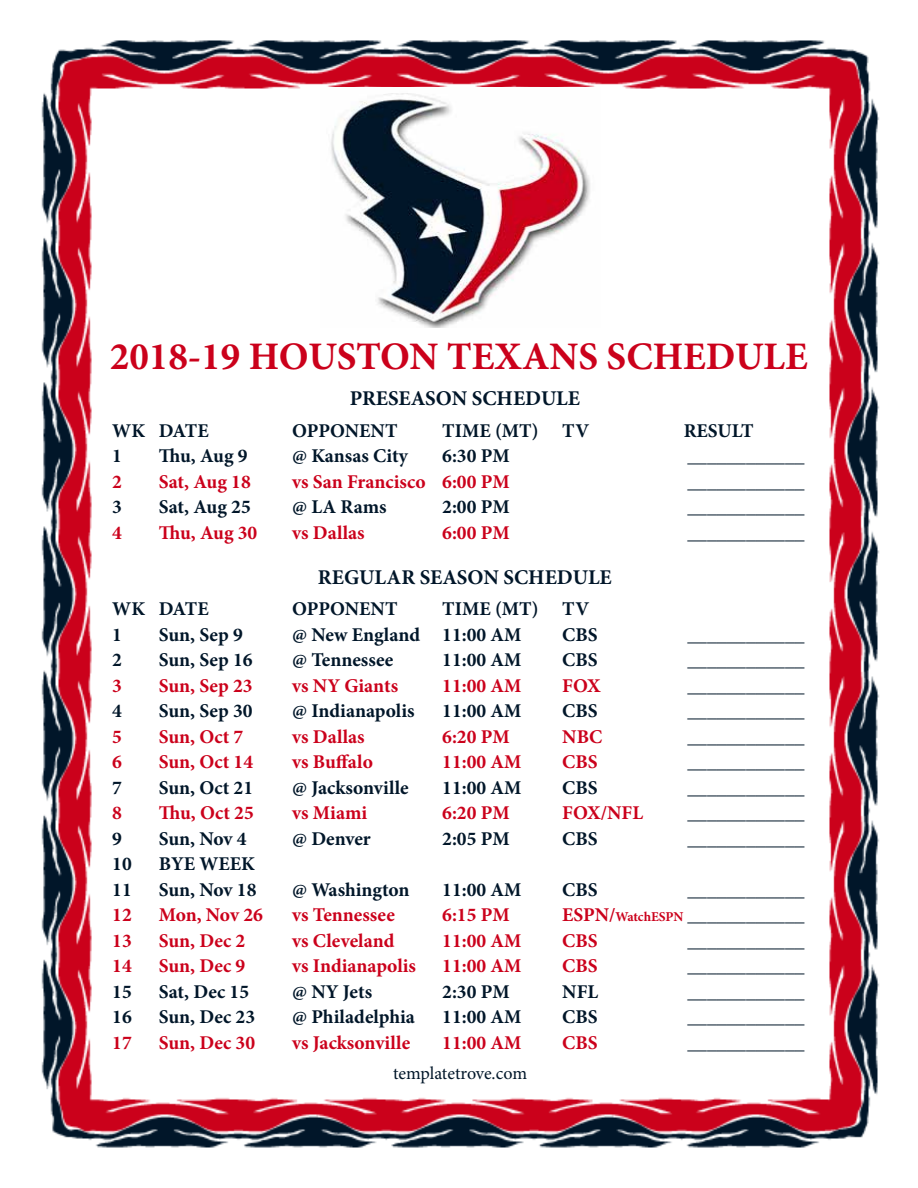
<style>
.page{position:relative;width:918px;height:1188px;background:#fff}
.page>*{position:absolute;margin:0;border:0;box-sizing:border-box;transform-origin:0 0}
.t1{font:700 39px "Minion Pro";color:#cb011b}
.t2{font:700 21px "Minion Pro";color:#011629}
.t3{font:700 19.5px "Minion Pro";color:#011629}
.t4{font:700 19.5px "Minion Pro";color:#cb011b}
.t5{font:18px "Minion Pro";letter-spacing:-.005em;color:#011629}
.s1{color:#cb011b}
.s2{font-size:13.5px;color:#cb011b}
</style>
<div class="page">
<img style="left:41px;top:40px;width:839px;height:1108px">
<img style="left:321px;top:88px;width:279px;height:239px">
<h1 class="t1" style="left:110px;top:329px;width:699px">2018-19 HOUSTON TEXANS SCHEDULE</h1>
<p class="t2" style="left:350px;top:384px;width:232px">PRESEASON SCHEDULE</p>
<p class="t3" style="left:112px;top:417px;width:98px">WK DATE</p>
<p class="t3" style="left:292px;top:417px;width:107px">OPPONENT</p>
<p class="t3" style="left:442px;top:417px;width:148px">TIME (MT) TV</p>
<p class="t3" style="left:684px;top:417px;width:71px">RESULT</p>
<p class="t3" style="left:112px;top:442px;width:11px">1</p>
<p class="t3" style="left:159px;top:442px;width:90px">Thu, Aug 9</p>
<p class="t3" style="left:292px;top:442px;width:117px">@ Kansas City</p>
<p class="t3" style="left:442px;top:442px;width:69px">6:30 PM</p>
<p class="t3" style="left:688px;top:442px;width:118px">____________</p>
<p class="t4" style="left:112px;top:468px;width:11px">2</p>
<p class="t4" style="left:159px;top:468px;width:94px">Sat, Aug 18</p>
<p class="t4" style="left:292px;top:468px;width:219px">vs San Francisco 6:00 PM</p>
<p class="t3" style="left:688px;top:468px;width:118px">____________</p>
<p class="t3" style="left:112px;top:493px;width:11px">3</p>
<p class="t3" style="left:159px;top:493px;width:94px">Sat, Aug 25</p>
<p class="t3" style="left:292px;top:493px;width:96px">@ LA Rams</p>
<p class="t3" style="left:442px;top:493px;width:69px">2:00 PM</p>
<p class="t3" style="left:688px;top:493px;width:118px">____________</p>
<p class="t4" style="left:112px;top:519px;width:11px">4</p>
<p class="t4" style="left:159px;top:519px;width:100px">Thu, Aug 30</p>
<p class="t4" style="left:292px;top:519px;width:74px">vs Dallas</p>
<p class="t4" style="left:442px;top:519px;width:69px">6:00 PM</p>
<p class="t3" style="left:688px;top:519px;width:118px">____________</p>
<p class="t2" style="left:318px;top:562px;width:295px">REGULAR SEASON SCHEDULE</p>
<p class="t3" style="left:112px;top:595px;width:98px">WK DATE</p>
<p class="t3" style="left:292px;top:595px;width:107px">OPPONENT</p>
<p class="t3" style="left:442px;top:595px;width:148px">TIME (MT) TV</p>
<p class="t3" style="left:112px;top:621px;width:11px">1</p>
<p class="t3" style="left:159px;top:621px;width:86px">Sun, Sep 9</p>
<p class="t3" style="left:292px;top:621px;width:231px">@ New England 11:00 AM</p>
<p class="t3" style="left:562px;top:621px;width:37px">CBS</p>
<p class="t3" style="left:688px;top:621px;width:118px">____________</p>
<p class="t3" style="left:112px;top:646px;width:11px">2</p>
<p class="t3" style="left:159px;top:646px;width:95px">Sun, Sep 16</p>
<p class="t3" style="left:292px;top:646px;width:103px">@ Tennessee</p>
<p class="t3" style="left:442px;top:646px;width:81px">11:00 AM</p>
<p class="t3" style="left:562px;top:646px;width:37px">CBS</p>
<p class="t3" style="left:688px;top:646px;width:118px">____________</p>
<p class="t4" style="left:112px;top:672px;width:11px">3</p>
<p class="t4" style="left:159px;top:672px;width:95px">Sun, Sep 23</p>
<p class="t4" style="left:292px;top:672px;width:107px">vs NY Giants</p>
<p class="t4" style="left:442px;top:672px;width:81px">11:00 AM</p>
<p class="t4" style="left:562px;top:672px;width:40px">FOX</p>
<p class="t3" style="left:688px;top:672px;width:118px">____________</p>
<p class="t3" style="left:112px;top:697px;width:11px">4</p>
<p class="t3" style="left:159px;top:697px;width:95px">Sun, Sep 30</p>
<p class="t3" style="left:292px;top:697px;width:124px">@ Indianapolis</p>
<p class="t3" style="left:442px;top:697px;width:81px">11:00 AM</p>
<p class="t3" style="left:562px;top:697px;width:37px">CBS</p>
<p class="t3" style="left:688px;top:697px;width:118px">____________</p>
<p class="t4" style="left:112px;top:723px;width:11px">5</p>
<p class="t4" style="left:159px;top:723px;width:86px">Sun, Oct 7</p>
<p class="t4" style="left:292px;top:723px;width:74px">vs Dallas</p>
<p class="t4" style="left:442px;top:723px;width:69px">6:20 PM</p>
<p class="t4" style="left:562px;top:723px;width:42px">NBC</p>
<p class="t3" style="left:688px;top:723px;width:118px">____________</p>
<p class="t4" style="left:112px;top:748px;width:11px">6</p>
<p class="t4" style="left:159px;top:748px;width:96px">Sun, Oct 14</p>
<p class="t4" style="left:292px;top:748px;width:82px">vs Buffalo</p>
<p class="t4" style="left:442px;top:748px;width:81px">11:00 AM</p>
<p class="t4" style="left:562px;top:748px;width:37px">CBS</p>
<p class="t3" style="left:688px;top:748px;width:118px">____________</p>
<p class="t3" style="left:112px;top:774px;width:11px">7</p>
<p class="t3" style="left:159px;top:774px;width:96px">Sun, Oct 21</p>
<p class="t3" style="left:292px;top:774px;width:118px">@ Jacksonville</p>
<p class="t3" style="left:442px;top:774px;width:81px">11:00 AM</p>
<p class="t3" style="left:562px;top:774px;width:37px">CBS</p>
<p class="t3" style="left:688px;top:774px;width:118px">____________</p>
<p class="t4" style="left:112px;top:799px;width:11px">8</p>
<p class="t4" style="left:159px;top:799px;width:97px">Thu, Oct 25</p>
<p class="t4" style="left:292px;top:799px;width:77px">vs Miami</p>
<p class="t4" style="left:442px;top:799px;width:69px">6:20 PM</p>
<p class="t4" style="left:562px;top:799px;width:82px">FOX/NFL</p>
<p class="t3" style="left:688px;top:799px;width:118px">____________</p>
<p class="t3" style="left:112px;top:825px;width:11px">9</p>
<p class="t3" style="left:159px;top:825px;width:89px">Sun, Nov 4</p>
<p class="t3" style="left:292px;top:825px;width:80px">@ Denver</p>
<p class="t3" style="left:442px;top:825px;width:69px">2:05 PM</p>
<p class="t3" style="left:562px;top:825px;width:37px">CBS</p>
<p class="t3" style="left:688px;top:825px;width:118px">____________</p>
<p class="t3" style="left:112px;top:850px;width:21px">10</p>
<p class="t3" style="left:159px;top:850px;width:98px">BYE WEEK</p>
<p class="t3" style="left:112px;top:876px;width:21px">11</p>
<p class="t3" style="left:159px;top:876px;width:99px">Sun, Nov 18</p>
<p class="t3" style="left:292px;top:876px;width:119px">@ Washington</p>
<p class="t3" style="left:442px;top:876px;width:81px">11:00 AM</p>
<p class="t3" style="left:562px;top:876px;width:37px">CBS</p>
<p class="t3" style="left:688px;top:876px;width:118px">____________</p>
<p class="t4" style="left:112px;top:901px;width:21px">12</p>
<p class="t4" style="left:159px;top:901px;width:106px">Mon, Nov 26</p>
<p class="t4" style="left:292px;top:901px;width:104px">vs Tennessee</p>
<p class="t4" style="left:442px;top:901px;width:69px">6:15 PM</p>
<p class="t3" style="left:562px;top:901px;width:244px"><span class="s1">ESPN/</span><span class="s2">WatchESPN</span> ____________</p>
<p class="t4" style="left:112px;top:927px;width:21px">13</p>
<p class="t4" style="left:159px;top:927px;width:88px">Sun, Dec 2</p>
<p class="t4" style="left:292px;top:927px;width:104px">vs Cleveland</p>
<p class="t4" style="left:442px;top:927px;width:81px">11:00 AM</p>
<p class="t4" style="left:562px;top:927px;width:37px">CBS</p>
<p class="t3" style="left:688px;top:927px;width:118px">____________</p>
<p class="t4" style="left:112px;top:952px;width:21px">14</p>
<p class="t4" style="left:159px;top:952px;width:88px">Sun, Dec 9</p>
<p class="t4" style="left:292px;top:952px;width:125px">vs Indianapolis</p>
<p class="t4" style="left:442px;top:952px;width:81px">11:00 AM</p>
<p class="t4" style="left:562px;top:952px;width:37px">CBS</p>
<p class="t3" style="left:688px;top:952px;width:118px">____________</p>
<p class="t3" style="left:112px;top:978px;width:21px">15</p>
<p class="t3" style="left:159px;top:978px;width:92px">Sat, Dec 15</p>
<p class="t3" style="left:292px;top:978px;width:81px">@ NY Jets</p>
<p class="t3" style="left:442px;top:978px;width:69px">2:30 PM</p>
<p class="t3" style="left:562px;top:978px;width:37px">NFL</p>
<p class="t3" style="left:688px;top:978px;width:118px">____________</p>
<p class="t3" style="left:112px;top:1003px;width:21px">16</p>
<p class="t3" style="left:159px;top:1003px;width:98px">Sun, Dec 23</p>
<p class="t3" style="left:292px;top:1003px;width:124px">@ Philadelphia</p>
<p class="t3" style="left:442px;top:1003px;width:81px">11:00 AM</p>
<p class="t3" style="left:562px;top:1003px;width:37px">CBS</p>
<p class="t3" style="left:688px;top:1003px;width:118px">____________</p>
<p class="t4" style="left:112px;top:1029px;width:21px">17</p>
<p class="t4" style="left:159px;top:1029px;width:98px">Sun, Dec 30</p>
<p class="t4" style="left:292px;top:1029px;width:119px">vs Jacksonville</p>
<p class="t4" style="left:442px;top:1029px;width:81px">11:00 AM</p>
<p class="t4" style="left:562px;top:1029px;width:37px">CBS</p>
<p class="t3" style="left:688px;top:1029px;width:118px">____________</p>
<p class="t5" style="left:393px;top:1061px;width:136px">templatetrove.com</p>
</div>
